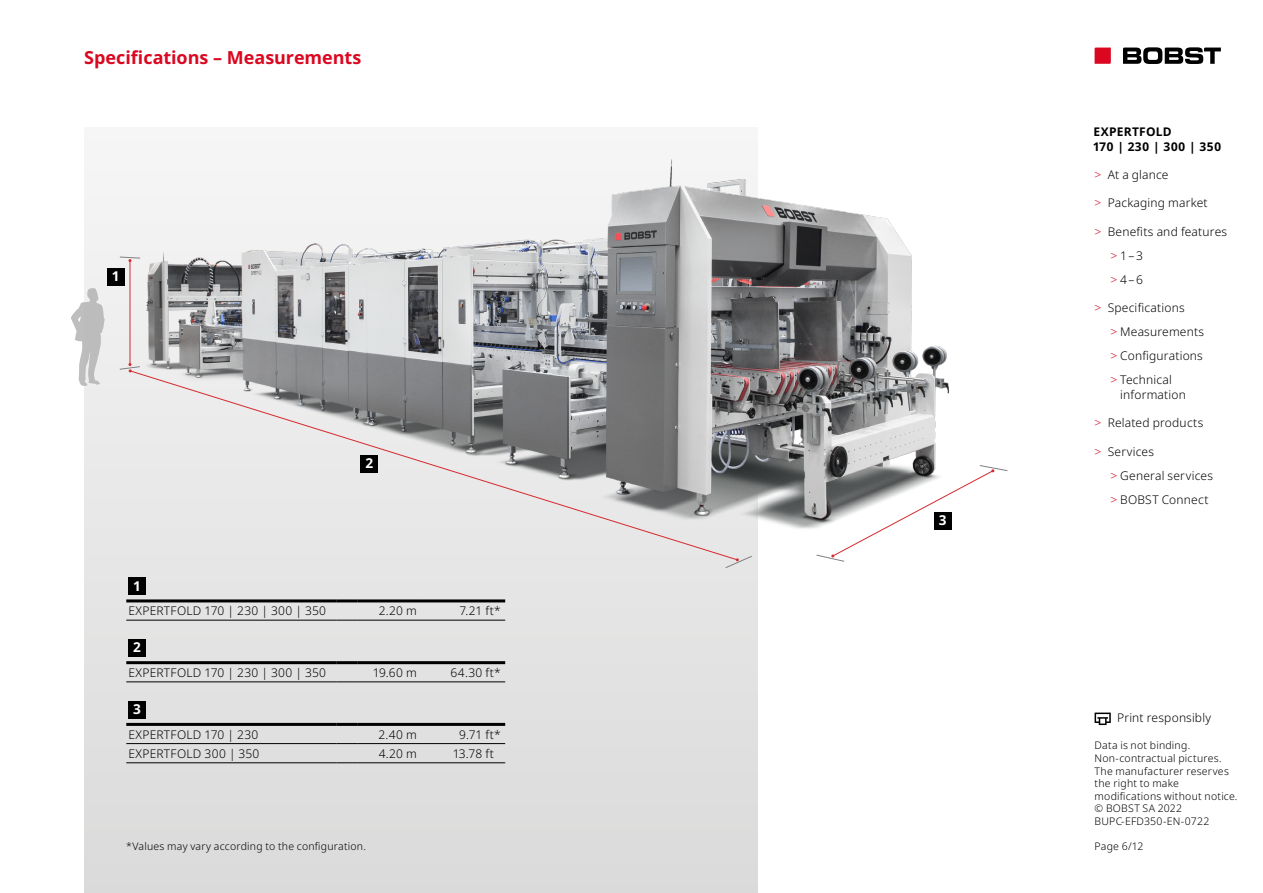
<style>
.page{position:relative;width:1263px;height:893px;background:#fff}
.page>*{position:absolute;margin:0;border:0;box-sizing:border-box;transform-origin:0 0}
.t1{font:700 18px "Noto Sans";color:#db0720}
.t2{font:700 13.65px "Noto Sans";color:#fff}
.t3{font:300 12px/24px "Noto Sans";letter-spacing:.015em;color:#000}
.t4{font:700 12px/14.4px "Noto Sans";letter-spacing:.025em;color:#000}
.t5{font:300 10.5px/12.6px "Noto Sans";letter-spacing:.02em;color:#000}
.s1{color:#db0720}
</style>
<div class="page">
<svg style="left:1094px;top:48px;width:17px;height:16px"></svg>
<svg style="left:1123px;top:47px;width:98px;height:17px"></svg>
<svg style="left:1094px;top:713px;width:17px;height:12px"></svg>
<div style="left:84px;top:128px;width:674px;height:765px;background:#dfdfdf"></div>
<img style="left:84px;top:128px;width:865px;height:475px">
<hr style="left:126px;top:762px;width:211px;height:1px;background:#000">
<svg style="left:337px;top:762px;width:21px;height:1px"></svg>
<hr style="left:358px;top:762px;width:63px;height:1px;background:#000">
<hr style="left:421px;top:762px;width:84px;height:1px;background:#000">
<hr style="left:126px;top:723px;width:211px;height:3px;background:#000">
<hr style="left:337px;top:723px;width:21px;height:3px;background:#000">
<hr style="left:358px;top:723px;width:63px;height:3px;background:#000">
<hr style="left:421px;top:723px;width:84px;height:3px;background:#000">
<hr style="left:126px;top:682px;width:211px;height:1px;background:#000">
<svg style="left:337px;top:682px;width:21px;height:1px"></svg>
<hr style="left:358px;top:682px;width:63px;height:1px;background:#000">
<hr style="left:421px;top:682px;width:84px;height:1px;background:#000">
<hr style="left:126px;top:661px;width:211px;height:3px;background:#000">
<hr style="left:337px;top:661px;width:21px;height:3px;background:#000">
<hr style="left:358px;top:661px;width:63px;height:3px;background:#000">
<hr style="left:421px;top:661px;width:84px;height:3px;background:#000">
<hr style="left:126px;top:620px;width:211px;height:1px;background:#000">
<svg style="left:337px;top:620px;width:21px;height:1px"></svg>
<hr style="left:358px;top:620px;width:63px;height:1px;background:#000">
<hr style="left:421px;top:620px;width:84px;height:1px;background:#000">
<hr style="left:126px;top:599px;width:211px;height:3px;background:#000">
<hr style="left:337px;top:599px;width:21px;height:3px;background:#000">
<hr style="left:358px;top:599px;width:63px;height:3px;background:#000">
<hr style="left:421px;top:599px;width:84px;height:3px;background:#000">
<hr style="left:126px;top:743px;width:211px;height:1px;background:#000">
<svg style="left:337px;top:743px;width:21px;height:1px"></svg>
<hr style="left:358px;top:743px;width:63px;height:1px;background:#000">
<hr style="left:421px;top:743px;width:84px;height:1px;background:#000">
<div style="left:128px;top:578px;width:17px;height:17px;background:#000"></div>
<div style="left:128px;top:639px;width:17px;height:17px;background:#000"></div>
<div style="left:128px;top:701px;width:17px;height:17px;background:#000"></div>
<div style="left:107px;top:268px;width:17px;height:17px;background:#000"></div>
<svg style="left:71px;top:288px;width:34px;height:98px"></svg>
<hr style="left:130px;top:261px;width:1px;height:104px;background:#d52a2f">
<svg style="left:129px;top:370px;width:609px;height:191px"></svg>
<svg style="left:816px;top:465px;width:192px;height:97px"></svg>
<svg style="left:725px;top:555px;width:28px;height:14px"></svg>
<svg style="left:119px;top:363px;width:22px;height:9px"></svg>
<svg style="left:119px;top:256px;width:22px;height:6px"></svg>
<h1 class="t1" style="left:84px;top:45px;width:279px">Specifications – Measurements</h1>
<p class="t2" style="left:112px;top:266px;width:9px">1</p>
<p class="t2" style="left:366px;top:454px;width:9px">2</p>
<p class="t2" style="left:133px;top:576px;width:9px">1</p>
<p class="t3" style="left:128px;top:599px;width:199px">EXPERTFOLD 170 | 230 | 300 | 350</p>
<p class="t3" style="left:379px;top:599px;width:39px">2.20 m</p>
<p class="t3" style="left:460px;top:599px;width:43px">7.21 ft*</p>
<p class="t2" style="left:133px;top:638px;width:9px">2</p>
<p class="t3" style="left:128px;top:661px;width:199px">EXPERTFOLD 170 | 230 | 300 | 350</p>
<p class="t3" style="left:373px;top:661px;width:45px">19.60 m</p>
<p class="t3" style="left:451px;top:661px;width:52px">64.30 ft*</p>
<p class="t2" style="left:133px;top:699px;width:9px">3</p>
<p class="t3" style="left:128px;top:722px;width:131px">EXPERTFOLD 170 | 230</p>
<p class="t3" style="left:379px;top:722px;width:40px">2.40 m</p>
<p class="t3" style="left:459px;top:722px;width:43px">9.71 ft*</p>
<p class="t3" style="left:128px;top:742px;width:133px">EXPERTFOLD 300 | 350</p>
<p class="t3" style="left:379px;top:742px;width:40px">4.20 m</p>
<p class="t3" style="left:453px;top:742px;width:43px">13.78 ft</p>
<p class="t5" style="left:126px;top:841px;width:241px">*Values may vary according to the configuration.</p>
<p class="t2" style="left:939px;top:510px;width:9px">3</p>
<p class="t4" style="left:1093px;top:125px;width:129px">EXPERTFOLD<br>170 | 230 | 300 | 350</p>
<p class="t3" style="left:1094px;top:163px;width:76px"><span class="s1">&gt;</span> At a glance</p>
<p class="t3" style="left:1094px;top:191px;width:115px"><span class="s1">&gt;</span> Packaging market</p>
<p class="t3" style="left:1110px;top:220px;width:118px;text-indent:-16px"><span class="s1">&gt;</span> Benefits and features <span class="s1">&gt;</span> 1–3<br><span class="s1">&gt;</span> 4–6</p>
<p class="t3" style="left:1110px;top:296px;width:95px;text-indent:-16px"><span class="s1">&gt;</span> Specifications<br><span class="s1">&gt;</span> Measurements <span class="s1">&gt;</span> Configurations <span class="s1">&gt;</span> Technical</p>
<p class="t3" style="left:1120px;top:383px;width:67px">information</p>
<p class="t3" style="left:1094px;top:411px;width:110px"><span class="s1">&gt;</span> Related products</p>
<p class="t3" style="left:1110px;top:440px;width:104px;text-indent:-16px"><span class="s1">&gt;</span> Services<br><span class="s1">&gt;</span> General services <span class="s1">&gt;</span> BOBST Connect</p>
<p class="t3" style="left:1117px;top:706px;width:95px">Print responsibly</p>
<p class="t5" style="left:1094px;top:739px;width:144px">Data is not binding.<br>Non-contractual pictures.<br>The manufacturer reserves the right to make modifications without notice. © BOBST SA 2022<br>BUPC-EFD350-EN-0722</p>
<p class="t5" style="left:1094px;top:841px;width:50px">Page 6/12</p>
</div>
